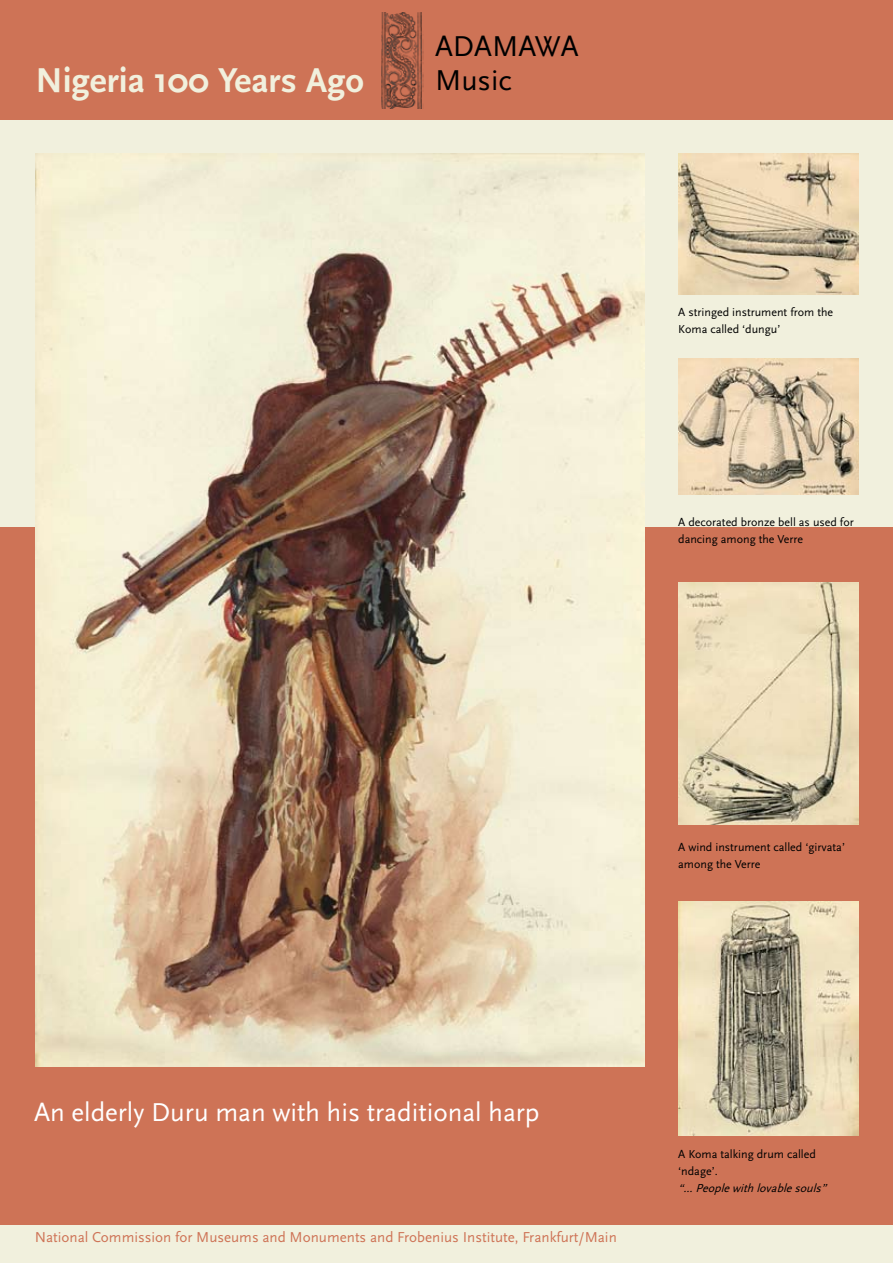
<style>
.page{position:relative;width:893px;height:1263px;background:#fff}
.page>*{position:absolute;margin:0;border:0;box-sizing:border-box;transform-origin:0 0}
.t1{font:700 36px "Scala Sans";color:#f1f0dd}
.t2{font:30px/34px "Scala Sans";color:#000}
.t3{font:27px "Scala Sans";color:#fff}
.t4{font:15px "Scala Sans";color:#ce7356}
.t5{font:12px/17px "Scala Sans";color:#000}
.t6{font:italic 12px "Scala Sans";color:#000}
</style>
<div class="page">
<div style="left:0;top:119px;width:893px;height:1144px;background:#f1f0dd"></div>
<div style="left:0;top:0;width:893px;height:119px;background:#ce7356"></div>
<div style="left:0;top:527px;width:893px;height:698px;background:#ce7356"></div>
<img style="left:381px;top:13px;width:42px;height:95px">
<img style="left:678px;top:901px;width:181px;height:234px">
<img style="left:678px;top:582px;width:181px;height:243px">
<img style="left:678px;top:359px;width:181px;height:135px">
<img style="left:678px;top:153px;width:181px;height:141px">
<img style="left:35px;top:153px;width:609px;height:913px">
<h1 class="t1" style="left:35px;top:61px;width:330px">Nigeria 100 Years Ago</h1>
<h2 class="t2" style="left:435px;top:30px;width:145px">ADAMAWA<br>Music</h2>
<p class="t5" style="left:678px;top:304px;width:156px">A stringed instrument from the<br>Koma called ‘dungu’</p>
<p class="t5" style="left:678px;top:514px;width:177px">A decorated bronze bell as used for dancing among the Verre</p>
<p class="t5" style="left:678px;top:839px;width:168px">A wind instrument called ‘girvata’ among the Verre</p>
<h3 class="t3" style="left:34px;top:1098px;width:507px">An elderly Duru man with his traditional harp</h3>
<p class="t4" style="left:35px;top:1229px;width:584px">National Commission for Museums and Monuments and Frobenius Institute, Frankfurt/Main</p>
<p class="t5" style="left:678px;top:1146px;width:139px">A Koma talking drum called ‘ndage’.</p>
<p class="t6" style="left:678px;top:1181px;width:153px">“...Peoplewithlovablesouls”</p>
</div>
